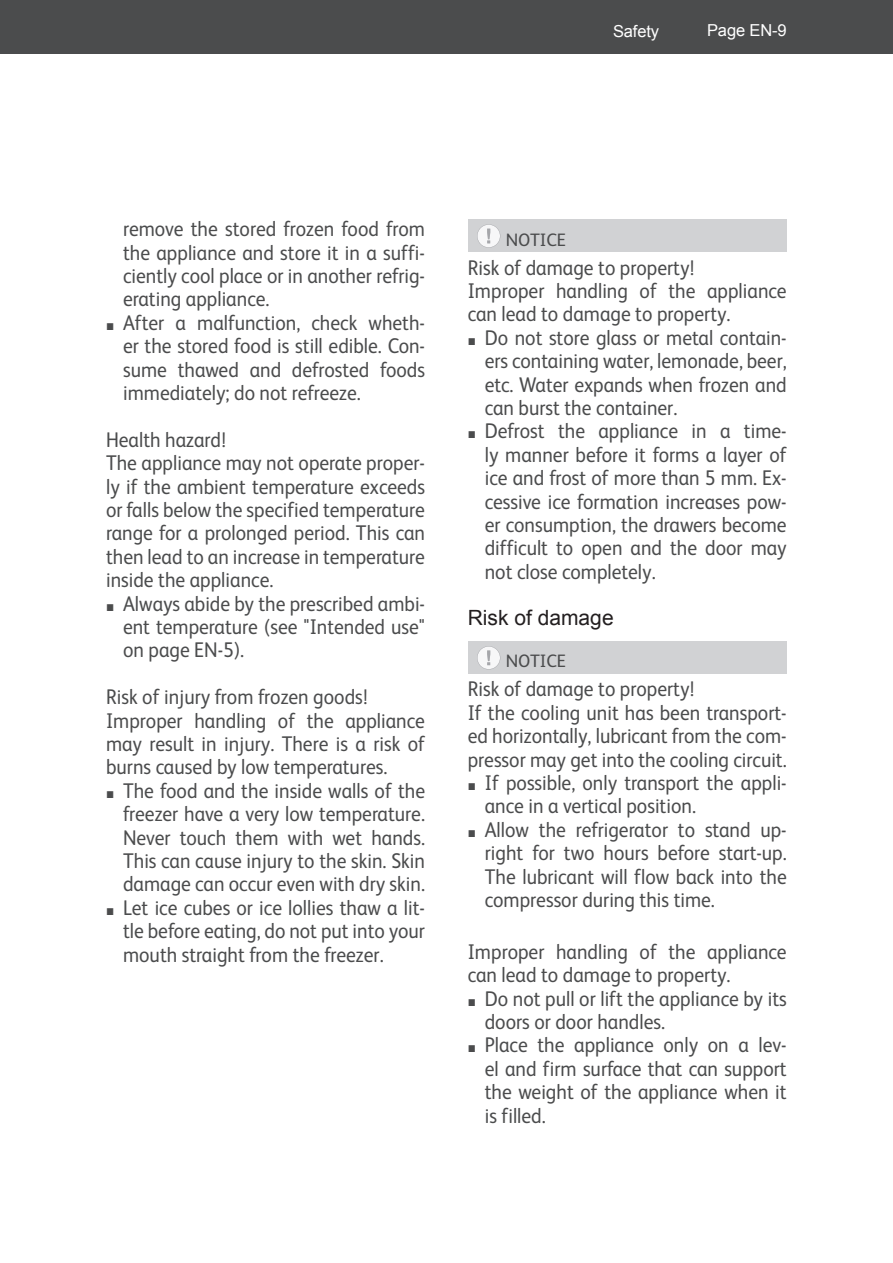
<style>
.page{position:relative;width:893px;height:1263px;background:#fff}
.page>*{position:absolute;margin:0;border:0;box-sizing:border-box;transform-origin:0 0}
.t1{font:21.3px/23.4px "FS Albert";color:#4b4c4d;text-align:justify;scale:.92 1}
.t2{font:21px "Arial";color:#231f20}
.t3{font:18px "FS Albert";letter-spacing:-.005em;color:#4b4c4d}
.t4{font:16.5px "Arial";letter-spacing:-.01em;color:#fff}
.s1{font-family:"Arial";font-size:14.7px}
</style>
<div class="page">
<div style="left:0;top:0;width:893px;height:54px;background:#4b4c4d"></div>
<div style="left:468px;top:219px;width:319px;height:33px;background:#d1d2d4"></div>
<div style="left:468px;top:641px;width:319px;height:33px;background:#d1d2d4"></div>
<svg style="left:477px;top:224px;width:23px;height:24px"></svg>
<svg style="left:477px;top:646px;width:23px;height:24px"></svg>
<p class="t4" style="left:613px;top:22px;width:48px">Safety</p>
<p class="t4" style="left:707px;top:22px;width:81px">Page EN-9</p>
<p class="t1" style="left:123px;top:219px;width:330px">remove the stored frozen food from the appliance and store it in a suffi&shy;ciently cool place or in another refrig&shy;erating appliance.</p>
<p class="t1" style="left:123px;top:313px;width:330px;text-indent:-17px"><span class="s1">■</span> After a malfunction, check wheth&shy;er the stored food is still edible. Con&shy;sume thawed and defrosted foods immediately; do not refreeze.</p>
<p class="t1" style="left:106px;top:430px;width:348px;text-align:left">Health hazard!<br>The appliance may not operate proper&shy;ly if the ambient temperature exceeds or falls below the specified temperature range for a prolonged period. This can then lead to an increase in temperature inside the appliance.</p>
<p class="t1" style="left:123px;top:593px;width:330px;text-indent:-17px"><span class="s1">■</span> Always abide by the prescribed ambi&shy;ent temperature (see "Intended use" on page EN-5).</p>
<p class="t1" style="left:106px;top:687px;width:348px;text-align:left">Risk of injury from frozen goods!<br>Improper handling of the appliance may result in injury. There is a risk of burns caused by low temperatures.</p>
<p class="t1" style="left:123px;top:781px;width:330px;text-indent:-17px"><span class="s1">■</span> The food and the inside walls of the freezer have a very low temperature.<br>Never touch them with wet hands.<br>This can cause injury to the skin. Skin damage can occur even with dry skin.</p>
<p class="t1" style="left:123px;top:898px;width:330px;text-indent:-17px"><span class="s1">■</span> Let ice cubes or ice lollies thaw a lit&shy;tle before eating, do not put into your mouth straight from the freezer.</p>
<p class="t3" style="left:506px;top:233px;width:62px">NOTICE</p>
<p class="t1" style="left:468px;top:257px;width:348px;text-align:left">Risk of damage to property!<br>Improper handling of the appliance can lead to damage to property.</p>
<p class="t1" style="left:485px;top:328px;width:330px;text-indent:-17px"><span class="s1">■</span> Do not store glass or metal contain&shy;ers containing water, lemonade, beer, etc. Water expands when frozen and can burst the container.</p>
<p class="t1" style="left:485px;top:421px;width:330px;text-indent:-17px"><span class="s1">■</span> Defrost the appliance in a time&shy;ly manner before it forms a layer of ice and frost of more than 5 mm. Ex&shy;cessive ice formation increases pow&shy;er consumption, the drawers become difficult to open and the door may not close completely.</p>
<p class="t2" style="left:468px;top:606px;width:147px">Risk of damage</p>
<p class="t3" style="left:506px;top:655px;width:62px">NOTICE</p>
<p class="t1" style="left:468px;top:679px;width:348px;text-align:left">Risk of damage to property!<br>If the cooling unit has been transport&shy;ed horizontally, lubricant from the com&shy;pressor may get into the cooling circuit.</p>
<p class="t1" style="left:485px;top:773px;width:330px;text-indent:-17px"><span class="s1">■</span> If possible, only transport the appli&shy;ance in a vertical position.</p>
<p class="t1" style="left:485px;top:820px;width:330px;text-indent:-17px"><span class="s1">■</span> Allow the refrigerator to stand up&shy;right for two hours before start-up.<br>The lubricant will flow back into the compressor during this time.</p>
<p class="t1" style="left:468px;top:941px;width:348px">Improper handling of the appliance can lead to damage to property.</p>
<p class="t1" style="left:485px;top:988px;width:330px;text-indent:-17px"><span class="s1">■</span> Do not pull or lift the appliance by its doors or door handles.</p>
<p class="t1" style="left:485px;top:1035px;width:330px;text-indent:-17px"><span class="s1">■</span> Place the appliance only on a lev&shy;el and firm surface that can support the weight of the appliance when it is filled.</p>
</div>
